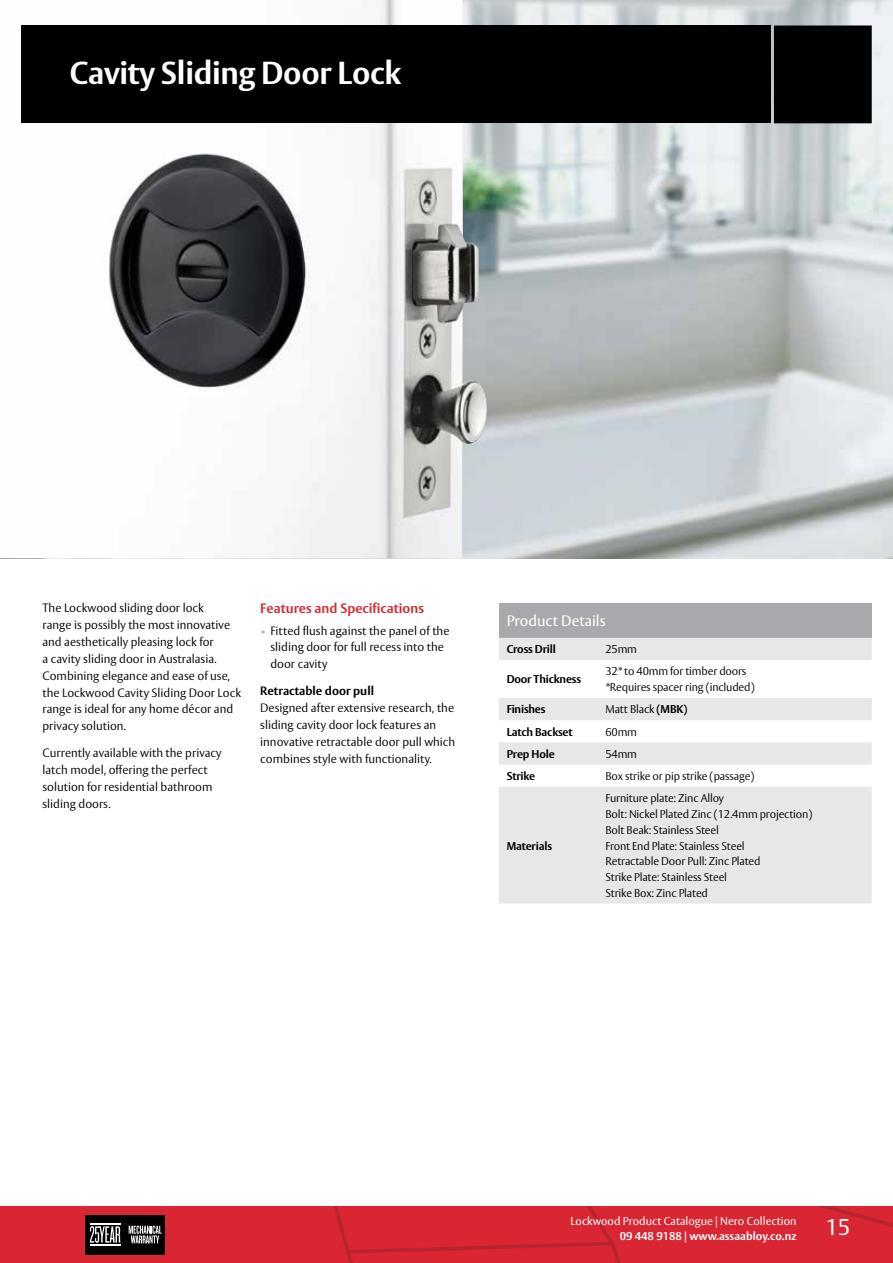
<style>
.page{position:relative;width:893px;height:1263px;background:#fff}
.page>*{position:absolute;margin:0;border:0;box-sizing:border-box;transform-origin:0 0}
.t1{font:700 31.5px "ASSA Vesta";letter-spacing:-.01em;color:#fff}
.t2{font:22.5px "ASSA Vesta";color:#fff}
.t3{font:15px "ASSA Vesta";color:#fff}
.t4{font:700 13.5px "ASSA Vesta";color:#d03137}
.t5{font:300 12px/16.8px "ASSA Vesta";color:#000}
.t6{font:700 12px "ASSA Vesta";color:#000}
.t7{font:300 11.25px/15.8px "ASSA Vesta";letter-spacing:-.015em;color:#000}
.t8{font:700 11.25px "ASSA Vesta";letter-spacing:-.015em;color:#000}
.t9{font:11.25px "ASSA Vesta";color:#fff}
.t10{font:700 11.25px "ASSA Vesta";color:#fff}
.s1{color:#bcbec0}
.s2{font-weight:700}
</style>
<div class="page">
<svg style="left:0;top:1206px;width:893px;height:57px;background:#cd2631"></svg>
<hr style="left:90px;top:1224px;width:30px;height:1px;background:#fff">
<hr style="left:90px;top:1244px;width:30px;height:1px;background:#fff">
<img style="left:487px;top:0;width:406px;height:558px">
<img style="left:21px;top:0;width:466px;height:558px">
<div style="left:774px;top:26px;width:98px;height:97px;background:#000"></div>
<div style="left:499px;top:603px;width:373px;height:35px;background:#a7a9ac"></div>
<div style="left:499px;top:638px;width:373px;height:22px;background:#e6e7e8"></div>
<svg style="left:499px;top:698px;width:373px;height:205px;fill:#e6e7e8"></svg>
<div style="left:21px;top:26px;width:749px;height:97px;background:#000"></div>
<h1 class="t1" style="left:70px;top:53px;width:333px">Cavity Sliding Door Lock</h1>
<p class="t5" style="left:43px;top:600px;width:200px">The Lockwood sliding door lock<br>range is possibly the most innovative and aesthetically pleasing lock for<br>a cavity sliding door in Australasia.<br>Combining elegance and ease of use, the Lockwood Cavity Sliding Door Lock range is ideal for any home décor and privacy solution.</p>
<p class="t5" style="left:43px;top:745px;width:181px">Currently available with the privacy latch model, offering the perfect solution for residential bathroom sliding doors.</p>
<p class="t4" style="left:260px;top:600px;width:165px">Features and Specifications</p>
<p class="t5" style="left:270px;top:622px;width:181px;text-indent:-10px"><span class="s1">•</span> Fitted flush against the panel of the sliding door for full recess into the door cavity</p>
<p class="t6" style="left:260px;top:684px;width:115px">Retractable door pull</p>
<p class="t5" style="left:260px;top:700px;width:197px">Designed after extensive research, the sliding cavity door lock features an innovative retractable door pull which combines style with functionality.</p>
<p class="t3" style="left:507px;top:612px;width:101px">Product Details</p>
<p class="t8" style="left:507px;top:642px;width:51px">Cross Drill</p>
<p class="t7" style="left:605px;top:642px;width:33px">25mm</p>
<p class="t8" style="left:507px;top:672px;width:76px">Door Thickness</p>
<p class="t7" style="left:605px;top:664px;width:151px">32* to 40mm for timber doors *Requires spacer ring (included)</p>
<p class="t8" style="left:507px;top:702px;width:40px">Finishes</p>
<p class="t7" style="left:605px;top:702px;width:84px">Matt Black <span class="s2">(MBK)</span></p>
<p class="t8" style="left:507px;top:725px;width:67px">Latch Backset</p>
<p class="t7" style="left:605px;top:724px;width:33px">60mm</p>
<p class="t8" style="left:507px;top:747px;width:50px">Prep Hole</p>
<p class="t7" style="left:605px;top:746px;width:33px">54mm</p>
<p class="t8" style="left:507px;top:769px;width:30px">Strike</p>
<p class="t7" style="left:605px;top:769px;width:151px">Box strike or pip strike (passage)</p>
<p class="t8" style="left:507px;top:839px;width:47px">Materials</p>
<p class="t7" style="left:605px;top:791px;width:209px">Furniture plate: Zinc Alloy<br>Bolt: Nickel Plated Zinc (12.4mm projection)<br>Bolt Beak: Stainless Steel<br>Front End Plate: Stainless Steel<br>Retractable Door Pull: Zinc Plated<br>Strike Plate: Stainless Steel<br>Strike Box: Zinc Plated</p>
<p class="t9" style="left:571px;top:1214px;width:227px">Lockwood Product Catalogue | Nero Collection</p>
<p class="t10" style="left:620px;top:1229px;width:178px">09 448 9188 | www.assaabloy.co.nz</p>
<h2 class="t2" style="left:825px;top:1214px;width:26px">15</h2>
</div>
